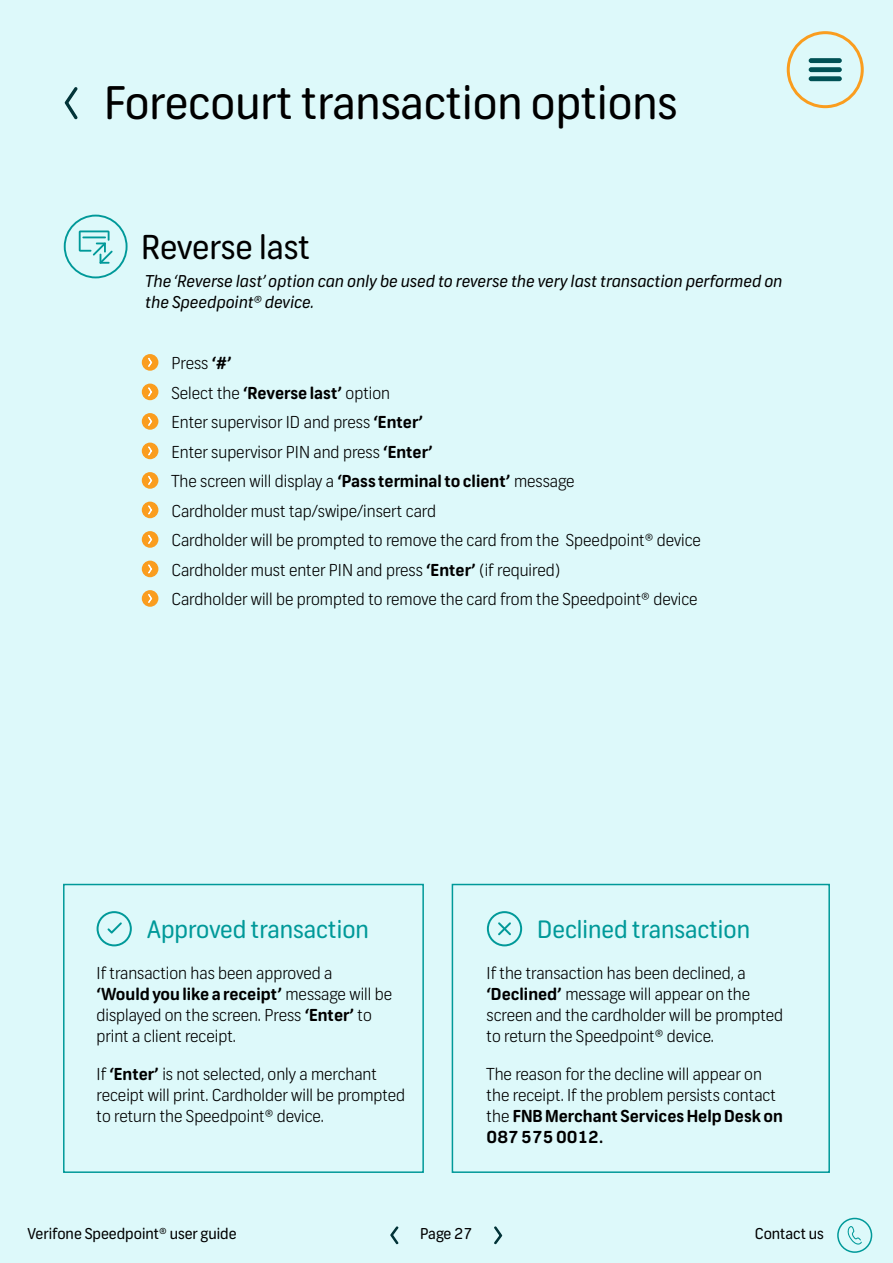
<style>
.page{position:relative;width:893px;height:1263px;background:#ddf9fa}
.page>*{position:absolute;margin:0;border:0;box-sizing:border-box;transform-origin:0 0}
.t1{font:45px "FNB Sans";color:#000}
.t2{font:33px "FNB Sans";color:#000}
.t3{font:24px "FNB Sans";color:#099}
.t4{font:300 16.5px/21px "FNB Sans";color:#000}
.t5{font:italic 16.5px/21px "FNB Sans";color:#000}
.t6{font:15px "FNB Sans";color:#000}
.s1{font-weight:700}
</style>
<div class="page">
<svg style="left:493px;top:1225px;width:10px;height:20px"></svg>
<svg style="left:389px;top:1225px;width:11px;height:20px"></svg>
<div style="left:787px;top:31px;width:77px;height:77px;border:3px solid #fa9d1e;border-radius:50%"></div>
<div style="left:809px;top:76px;width:33px;height:5px;background:#005155;border-radius:2px"></div>
<div style="left:809px;top:67px;width:33px;height:5px;background:#005155;border-radius:2px"></div>
<div style="left:809px;top:58px;width:33px;height:5px;background:#005155;border-radius:2px"></div>
<div style="left:142px;top:354px;width:16px;height:17px;background:#fa9d1e;border-radius:50%"></div>
<svg style="left:148px;top:357px;width:4px;height:10px"></svg>
<div style="left:142px;top:384px;width:16px;height:16px;background:#fa9d1e;border-radius:50%"></div>
<svg style="left:148px;top:387px;width:4px;height:10px"></svg>
<div style="left:142px;top:413px;width:16px;height:17px;background:#fa9d1e;border-radius:50%"></div>
<svg style="left:148px;top:416px;width:4px;height:10px"></svg>
<div style="left:142px;top:443px;width:16px;height:16px;background:#fa9d1e;border-radius:50%"></div>
<svg style="left:148px;top:446px;width:4px;height:10px"></svg>
<div style="left:142px;top:472px;width:16px;height:17px;background:#fa9d1e;border-radius:50%"></div>
<svg style="left:148px;top:476px;width:4px;height:9px"></svg>
<div style="left:142px;top:502px;width:16px;height:16px;background:#fa9d1e;border-radius:50%"></div>
<svg style="left:148px;top:505px;width:4px;height:10px"></svg>
<div style="left:142px;top:531px;width:16px;height:17px;background:#fa9d1e;border-radius:50%"></div>
<svg style="left:148px;top:535px;width:4px;height:9px"></svg>
<div style="left:142px;top:561px;width:16px;height:16px;background:#fa9d1e;border-radius:50%"></div>
<svg style="left:148px;top:564px;width:4px;height:10px"></svg>
<div style="left:142px;top:590px;width:16px;height:17px;background:#fa9d1e;border-radius:50%"></div>
<svg style="left:148px;top:594px;width:4px;height:9px"></svg>
<svg style="left:64px;top:215px;width:64px;height:63px"></svg>
<svg style="left:63px;top:86px;width:16px;height:35px"></svg>
<div style="left:837px;top:1218px;width:35px;height:35px;border:2px solid #099;border-radius:50%"></div>
<svg style="left:847px;top:1226px;width:15px;height:18px"></svg>
<div style="left:63px;top:884px;width:361px;height:289px;border:2px solid #099"></div>
<div style="left:452px;top:884px;width:378px;height:289px;border:2px solid #099"></div>
<svg style="left:97px;top:911px;width:35px;height:35px"></svg>
<svg style="left:487px;top:911px;width:35px;height:35px"></svg>
<h1 class="t1" style="left:104px;top:76px;width:575px">Forecourt transaction options</h1>
<h2 class="t2" style="left:141px;top:227px;width:171px">Reverse last</h2>
<p class="t5" style="left:145px;top:271px;width:639px">The ‘Reverse last’ option can only be used to reverse the very last transaction performed on the Speedpoint® device.</p>
<p class="t4" style="left:172px;top:348px;width:531px;line-height:29.5px">Press <span class="s1">‘#’<br></span>Select the <span class="s1">‘Reverse last’</span> option<br>Enter supervisor ID and press <span class="s1">‘Enter’<br></span>Enter supervisor PIN and press <span class="s1">‘Enter’<br></span>The screen will display a <span class="s1">‘Pass terminal to client’</span> message<br>Cardholder must tap/swipe/insert card<br>Cardholder will be prompted to remove the card from the Speedpoint® device Cardholder must enter PIN and press <span class="s1">‘Enter’</span> (if required)<br>Cardholder will be prompted to remove the card from the Speedpoint® device</p>
<h3 class="t3" style="left:147px;top:915px;width:223px">Approved transaction</h3>
<p class="t4" style="left:97px;top:962px;width:297px">If transaction has been approved a<br><span class="s1">‘Would you like a receipt’</span> message will be displayed on the screen. Press <span class="s1">‘Enter’</span> to print a client receipt.</p>
<p class="t4" style="left:97px;top:1063px;width:310px">If <span class="s1">‘Enter’</span> is not selected, only a merchant receipt will print. Cardholder will be prompted to return the Speedpoint® device.</p>
<h3 class="t3" style="left:537px;top:915px;width:214px">Declined transaction</h3>
<p class="t4" style="left:487px;top:962px;width:298px">If the transaction has been declined, a <span class="s1">‘Declined’</span> message will appear on the screen and the cardholder will be prompted to return the Speedpoint® device.</p>
<p class="t4" style="left:487px;top:1063px;width:298px">The reason for the decline will appear on the receipt. If the problem persists contact the <span class="s1">FNB Merchant Services Help Desk on 087 575 0012.</span></p>
<p class="t6" style="left:28px;top:1225px;width:211px">Verifone Speedpoint® user guide</p>
<p class="t6" style="left:755px;top:1225px;width:71px">Contact us</p>
<p class="t6" style="left:420px;top:1225px;width:54px">Page 27</p>
</div>
